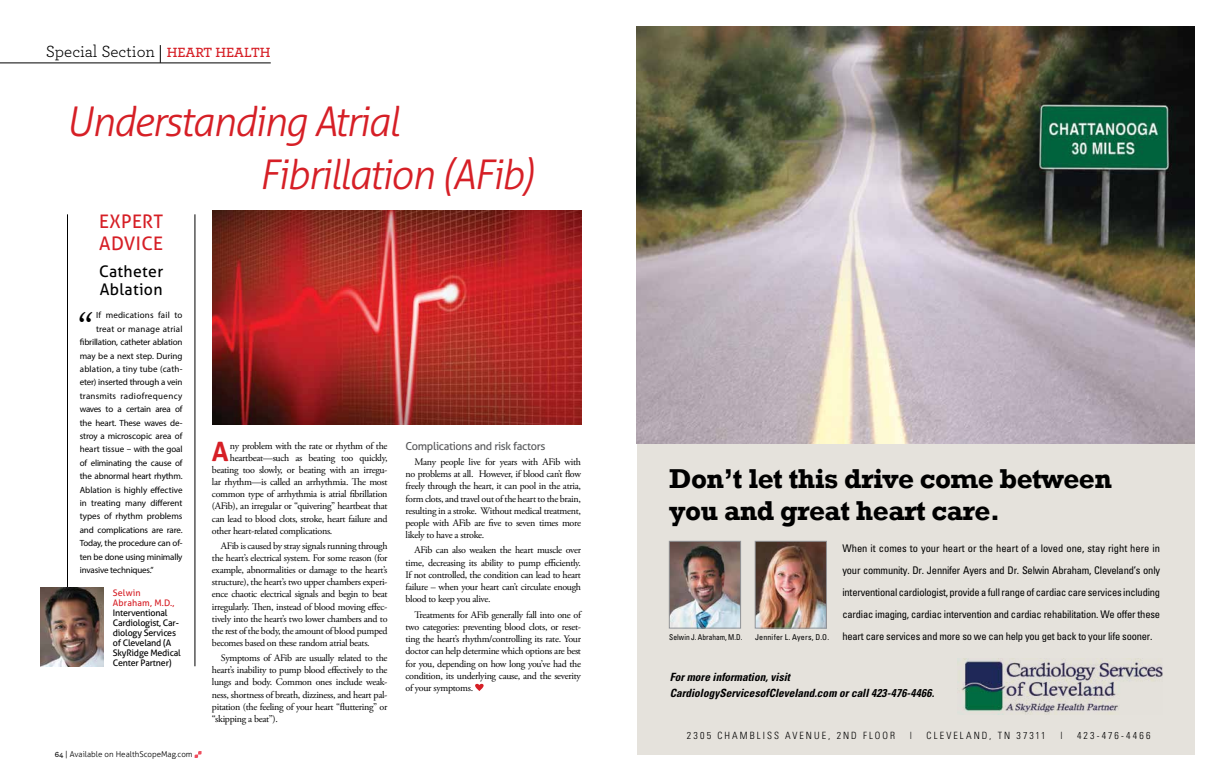
<style>
.page{position:relative;width:1224px;height:783px;background:#fff}
.page>*{position:absolute;margin:0;border:0;box-sizing:border-box;transform-origin:0 0}
.t1{font:italic 300 41px "Aller";letter-spacing:-.04em;color:#d61f26}
.t2{font:39.2px "Archer Pro";color:#000}
.t3{font:700 28px/32px "Rockwell";letter-spacing:-.02em;color:#000}
.t4{font:700 26.6px "Aller";color:#d61f26}
.t5{font:18.7px/22.2px "Aller";letter-spacing:.02em;color:#d61f26}
.t6{font:17px "Archer Pro";color:#000}
.t7{font:16px/18px "Aller";letter-spacing:.02em;color:#000}
.t8{font:italic 700 condensed 11.3px/16px "Univers";color:#000}
.t9{font:11px "Aller";letter-spacing:-.03em;color:#58595b}
.t10{font:condensed 10.5px/22px "Univers";letter-spacing:-.02em;color:#000;text-align:justify}
.t11{font:10px/12.2px "Adobe Garamond Pro";letter-spacing:-.03em;color:#000;text-align:justify}
.t12{font:300 condensed 10px "Univers";letter-spacing:.205em;color:#000}
.t13{font:9px "Myriad Pro";letter-spacing:-.02em;color:#000}
.t14{font:9px "Myriad Pro";color:#000}
.t15{font:9px/10px "Aller";letter-spacing:-.02em;color:#000}
.t16{font:9px "Myriad Pro";letter-spacing:.02em;color:#000}
.t17{font:9px "Myriad Pro";letter-spacing:.04em;color:#000}
.t18{font:9px/10px "Aller";letter-spacing:.02em;color:#d61f26}
.t19{font:300 8px "Aller";color:#000}
.t20{font:condensed 8px "Univers";letter-spacing:.015em;color:#000;scale:.93 1}
.t21{font:condensed 8px "Univers";letter-spacing:.015em;color:#000}
.s1{font-weight:600;font-size:14px;color:#d61f26}
.s2{font-family:"Archer Pro";font-weight:600}
</style>
<div class="page">
<svg style="left:195px;top:751px;width:7px;height:7px"></svg>
<hr style="left:0;top:63px;width:271px;height:1px;background:#000">
<svg style="left:160px;top:45px;width:1px;height:18px"></svg>
<hr style="left:195px;top:214px;width:1px;height:452px;background:#000">
<hr style="left:67px;top:214px;width:1px;height:452px;background:#000">
<img style="left:41px;top:587px;width:63px;height:79px">
<svg style="left:475px;top:683px;width:9px;height:8px"></svg>
<img style="left:212px;top:211px;width:369px;height:214px">
<div style="left:637px;top:381px;width:558px;height:374px;background:#e5e2dc"></div>
<img style="left:637px;top:26px;width:558px;height:418px">
<img style="left:671px;top:543px;width:68px;height:83px">
<div style="left:669px;top:541px;width:72px;height:87px;border:1px solid #919396"></div>
<img style="left:757px;top:543px;width:68px;height:83px">
<div style="left:755px;top:541px;width:72px;height:87px;border:1px solid #919396"></div>
<img style="left:961px;top:659px;width:201px;height:55px">
<h3 class="t6" style="left:46px;top:40px;width:225px">Special Section <span class="s1">HEART HEALTH</span></h3>
<h1 class="t1" style="left:66px;top:97px;width:335px">Understanding Atrial</h1>
<h3 class="t5" style="left:99px;top:210px;width:65px">Expert<br>Advice</h3>
<h3 class="t7" style="left:99px;top:262px;width:66px">Catheter<br>Ablation</h3>
<h2 class="t2" style="left:79px;top:299px;width:16px">“</h2>
<p class="t16" style="left:96px;top:310px;width:88px">If medications fail to</p>
<p class="t16" style="left:96px;top:323px;width:88px">treat or manage atrial</p>
<p class="t13" style="left:80px;top:337px;width:104px">fibrillation, catheter ablation</p>
<p class="t14" style="left:80px;top:350px;width:104px">may be a next step. During</p>
<p class="t16" style="left:80px;top:363px;width:104px">ablation, a tiny tube (cath-</p>
<p class="t13" style="left:80px;top:377px;width:104px">eter) inserted through a vein</p>
<p class="t17" style="left:80px;top:390px;width:104px">transmits radiofrequency</p>
<p class="t13" style="left:80px;top:404px;width:104px">waves to a certain area of</p>
<p class="t13" style="left:80px;top:417px;width:104px">the heart. These waves de-</p>
<p class="t13" style="left:80px;top:430px;width:104px">stroy a microscopic area of</p>
<p class="t14" style="left:80px;top:444px;width:104px">heart tissue – with the goal</p>
<p class="t13" style="left:80px;top:457px;width:104px">of eliminating the cause of</p>
<p class="t13" style="left:80px;top:471px;width:104px">the abnormal heart rhythm.</p>
<p class="t14" style="left:80px;top:484px;width:104px">Ablation is highly effective</p>
<p class="t14" style="left:80px;top:498px;width:104px">in treating many different</p>
<p class="t14" style="left:80px;top:511px;width:104px">types of rhythm problems</p>
<p class="t13" style="left:80px;top:524px;width:104px">and complications are rare.</p>
<p class="t13" style="left:80px;top:538px;width:104px">Today, the procedure can of-</p>
<p class="t13" style="left:80px;top:551px;width:104px">ten be done using minimally</p>
<p class="t13" style="left:80px;top:565px;width:75px">invasive techniques.”</p>
<p class="t18" style="left:113px;top:588px;width:63px">Selwin<br>Abraham, M.D.,</p>
<p class="t15" style="left:113px;top:608px;width:70px">Interventional<br>Cardiologist, Car&shy;diology Services of Cleveland (A<br>SkyRidge Medical<br>Center Partner)</p>
<p class="t19" style="left:55px;top:749px;width:139px"><span class="s2">64</span> | Available on HealthScopeMag.com</p>
<h1 class="t1" style="left:259px;top:149px;width:277px">Fibrillation (AFib)</h1>
<h3 class="t4" style="left:212px;top:435px;width:18px">A</h3>
<p class="t11" style="left:230px;top:440px;width:159px">ny problem with the rate or rhythm of the</p>
<p class="t11" style="left:230px;top:452px;width:159px">heartbeat—such as beating too quickly,</p>
<p class="t11" style="left:212px;top:464px;width:177px">beating too slowly, or beating with an irregu-</p>
<p class="t11" style="left:212px;top:476px;width:177px">lar rhythm—is called an arrhythmia. The most</p>
<p class="t11" style="left:212px;top:488px;width:177px">common type of arrhythmia is atrial fibrillation</p>
<p class="t11" style="left:212px;top:501px;width:177px">(AFib), an irregular or “quivering” heartbeat that</p>
<p class="t11" style="left:212px;top:513px;width:177px">can lead to blood clots, stroke, heart failure and</p>
<p class="t11" style="left:212px;top:525px;width:122px">other heart-related complications.</p>
<p class="t11" style="left:212px;top:540px;width:177px;text-indent:9px">AFib is caused by stray signals running through the heart’s electrical system. For some reason (for example, abnormalities or damage to the heart’s structure), the heart’s two upper chambers experi&shy;ence chaotic electrical signals and begin to beat irregularly. Then, instead of blood moving effec&shy;tively into the heart’s two lower chambers and to the rest of the body, the amount of blood pumped becomes based on these random atrial beats.</p>
<p class="t11" style="left:212px;top:652px;width:177px;text-indent:9px">Symptoms of AFib are usually related to the heart’s inability to pump blood effectively to the lungs and body. Common ones include weak&shy;ness, shortness of breath, dizziness, and heart pal&shy;pitation (the feeling of your heart “fluttering” or “skipping a beat”).</p>
<p class="t9" style="left:406px;top:439px;width:141px">Complications and risk factors</p>
<p class="t11" style="left:406px;top:456px;width:177px;text-indent:9px">Many people live for years with AFib with no problems at all. However, if blood can’t flow freely through the heart, it can pool in the atria, form clots, and travel out of the heart to the brain, resulting in a stroke. Without medical treatment, people with AFib are five to seven times more likely to have a stroke.</p>
<p class="t11" style="left:406px;top:544px;width:177px;text-indent:9px">AFib can also weaken the heart muscle over time, decreasing its ability to pump efficiently.<br>If not controlled, the condition can lead to heart failure – when your heart can’t circulate enough blood to keep you alive.</p>
<p class="t11" style="left:406px;top:609px;width:177px;text-indent:9px">Treatments for AFib generally fall into one of two categories: preventing blood clots, or reset&shy;ting the heart’s rhythm/controlling its rate. Your doctor can help determine which options are best for you, depending on how long you’ve had the condition, its underlying cause, and the severity of your symptoms.</p>
<h3 class="t3" style="left:669px;top:463px;width:444px">Don’t let this drive come between you and great heart care.</h3>
<p class="t10" style="left:842px;top:537px;width:319px">When it comes to your heart or the heart of a loved one, stay right here in your community. Dr. Jennifer Ayers and Dr. Selwin Abraham, Cleveland’s only interventional cardiologist, provide a full range of cardiac care services including cardiac imaging, cardiac intervention and cardiac rehabilitation. We offer these heart care services and more so we can help you get back to your life sooner.</p>
<p class="t20" style="left:669px;top:632px;width:80px">Selwin J. Abraham, M.D.</p>
<p class="t21" style="left:755px;top:632px;width:76px">Jennifer L. Ayers, D.O.</p>
<p class="t8" style="left:670px;top:669px;width:266px">For more information, visit<br>CardiologyServicesofCleveland.com or call 423-476-4466.</p>
<p class="t12" style="left:687px;top:729px;width:210px">2305 CHAMBLISS AVENUE, 2ND FLOOR</p>
<p class="t12" style="left:910px;top:729px;width:4px">|</p>
<p class="t12" style="left:927px;top:729px;width:121px">CLEVELAND, TN 37311</p>
<p class="t12" style="left:1060px;top:729px;width:4px">|</p>
<p class="t12" style="left:1077px;top:729px;width:75px">423-476-4466</p>
</div>
